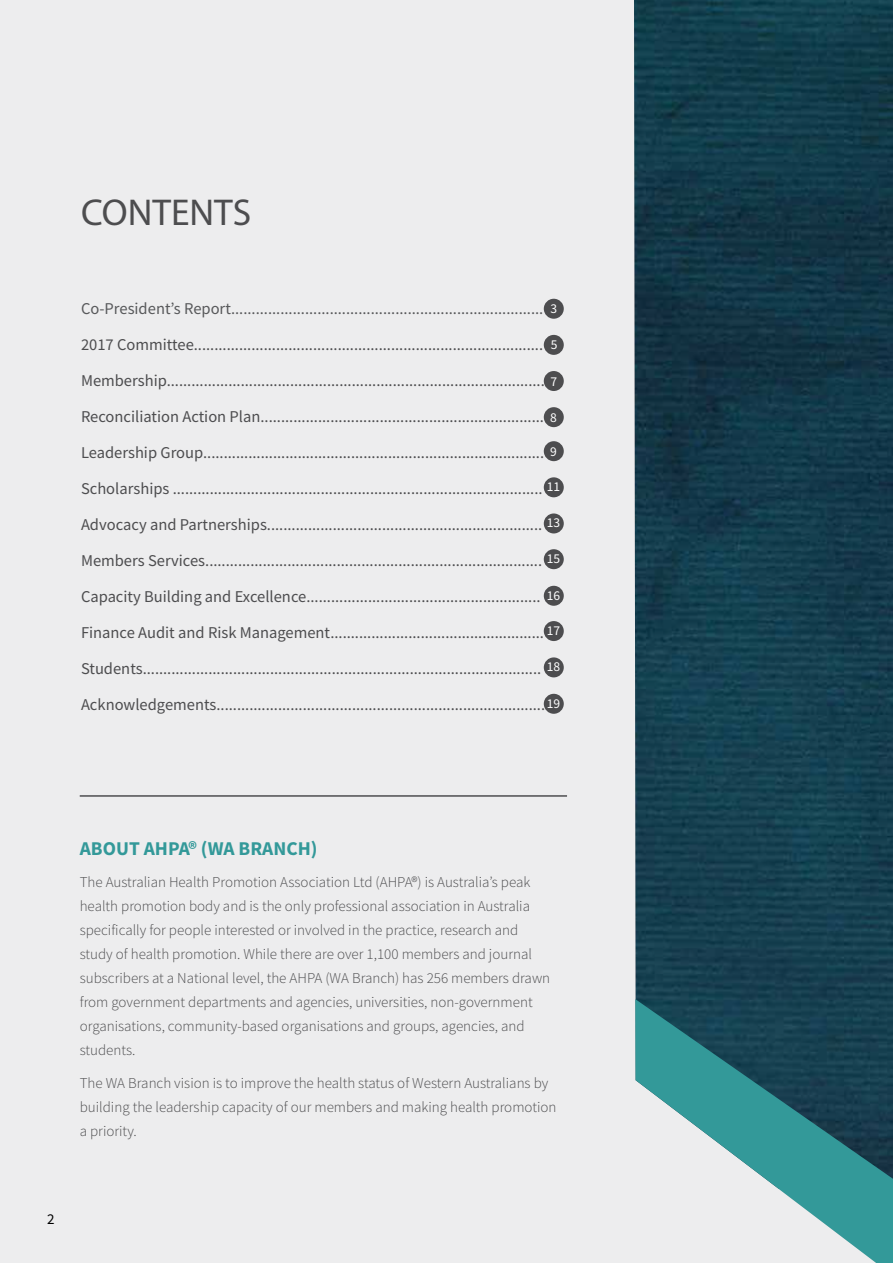
<style>
.page{position:relative;width:893px;height:1263px;background:#ededee}
.page>*{position:absolute;margin:0;border:0;box-sizing:border-box;transform-origin:0 0}
.t1{font:37.5px "Myriad Pro";color:#4d4d4f}
.t2{font:700 19.5px "Source Sans Pro";color:#399}
.t3{font:16.5px/36px "Source Sans Pro";color:#4d4d4f}
.t4{font:16.5px "Source Sans Pro";color:#58595b}
.t5{font:300 15px/24px "Source Sans Pro";color:#4d4d4f}
.t6{font:15px "Source Sans Pro";color:#000}
.t7{font:13.5px "Source Sans Pro";color:#fff}
</style>
<div class="page">
<div style="left:544px;top:299px;width:20px;height:20px;background:#4d4d4f;border-radius:50%"></div>
<div style="left:544px;top:335px;width:20px;height:20px;background:#4d4d4f;border-radius:50%"></div>
<div style="left:544px;top:371px;width:20px;height:20px;background:#4d4d4f;border-radius:50%"></div>
<div style="left:544px;top:407px;width:20px;height:20px;background:#4d4d4f;border-radius:50%"></div>
<div style="left:544px;top:441px;width:20px;height:20px;background:#4d4d4f;border-radius:50%"></div>
<div style="left:544px;top:477px;width:20px;height:20px;background:#4d4d4f;border-radius:50%"></div>
<div style="left:544px;top:513px;width:20px;height:20px;background:#4d4d4f;border-radius:50%"></div>
<div style="left:544px;top:549px;width:20px;height:20px;background:#4d4d4f;border-radius:50%"></div>
<div style="left:544px;top:586px;width:20px;height:20px;background:#4d4d4f;border-radius:50%"></div>
<div style="left:544px;top:621px;width:20px;height:20px;background:#4d4d4f;border-radius:50%"></div>
<div style="left:544px;top:657px;width:20px;height:20px;background:#4d4d4f;border-radius:50%"></div>
<div style="left:544px;top:694px;width:20px;height:20px;background:#4d4d4f;border-radius:50%"></div>
<hr style="left:80px;top:795px;width:487px;height:2px;background:#4d4d4f">
<img style="left:634px;top:0;width:259px;height:999px">
<svg style="left:635px;top:999px;width:258px;height:264px"></svg>
<h1 class="t1" style="left:81px;top:190px;width:172px">CONTENTS</h1>
<p class="t4" style="left:81px;top:298px;width:464px">Co-President’s Report............................................................................</p>
<p class="t3" style="left:81px;top:326px;width:466px">2017 Committee.....................................................................................<br>Membership............................................................................................<br>Reconciliation Action Plan.....................................................................<br>Leadership Group...................................................................................<br>Scholarships ..........................................................................................<br>Advocacy and Partnerships...................................................................<br>Members Services..................................................................................<br>Capacity Building and Excellence.........................................................<br>Finance Audit and Risk Management....................................................<br>Students.................................................................................................<br>Acknowledgements................................................................................</p>
<p class="t7" style="left:550px;top:300px;width:8px">3</p>
<p class="t7" style="left:551px;top:336px;width:8px">5</p>
<p class="t7" style="left:550px;top:372px;width:8px">7</p>
<p class="t7" style="left:550px;top:409px;width:8px">8</p>
<p class="t7" style="left:550px;top:443px;width:8px">9</p>
<p class="t7" style="left:547px;top:478px;width:15px">11</p>
<p class="t7" style="left:547px;top:514px;width:15px">13</p>
<p class="t7" style="left:547px;top:550px;width:15px">15</p>
<p class="t7" style="left:547px;top:587px;width:15px">16</p>
<p class="t7" style="left:547px;top:622px;width:15px">17</p>
<p class="t7" style="left:547px;top:658px;width:15px">18</p>
<p class="t7" style="left:547px;top:695px;width:15px">19</p>
<p class="t2" style="left:80px;top:835px;width:239px">ABOUT AHPA® (WA BRANCH)</p>
<p class="t5" style="left:80px;top:870px;width:472px">The Australian Health Promotion Association Ltd (AHPA®) is Australia’s peak health promotion body and is the only professional association in Australia specifically for people interested or involved in the practice, research and study of health promotion. While there are over 1,100 members and journal subscribers at a National level, the AHPA (WA Branch) has 256 members drawn from government departments and agencies, universities, non-government organisations, community-based organisations and groups, agencies, and students.</p>
<p class="t5" style="left:80px;top:1071px;width:478px">The WA Branch vision is to improve the health status of Western Australians by building the leadership capacity of our members and making health promotion a priority.</p>
<p class="t6" style="left:47px;top:1209px;width:9px">2</p>
</div>
